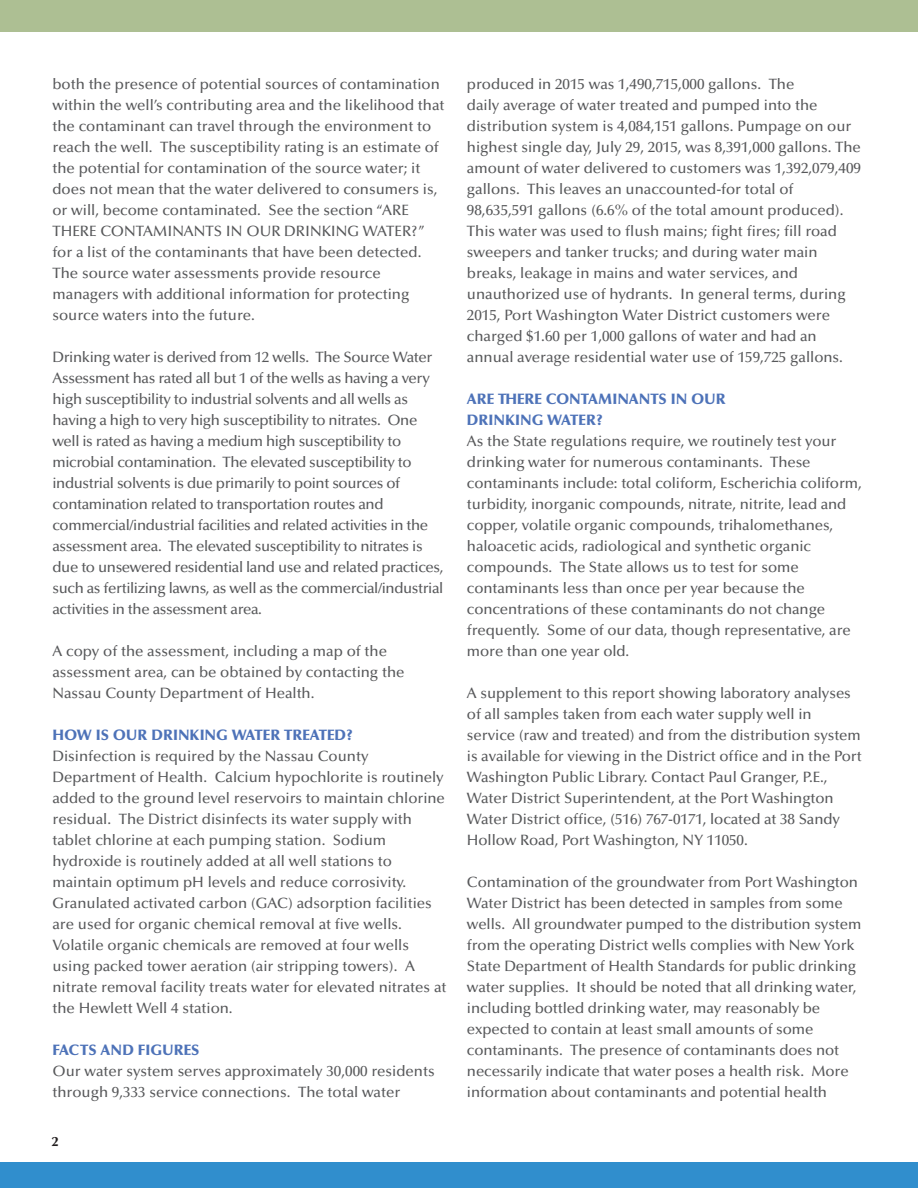
<style>
.page{position:relative;width:918px;height:1188px;background:#fff}
.page>*{position:absolute;margin:0;border:0;box-sizing:border-box;transform-origin:0 0}
.t1{font:500 15px/21px "Optima";letter-spacing:-.005em;color:#57585a}
.t2{font:500 15px/21px "Optima";letter-spacing:-.025em;color:#57585a}
.t3{font:900 15px/21px "Optima";color:#4d72b8}
.t4{font:700 13.5px "Optima LT Std";color:#231f20}
</style>
<div class="page">
<div style="left:0;top:0;width:918px;height:32px;background:#adbf93"></div>
<div style="left:0;top:1162px;width:918px;height:26px;background:#308ecd"></div>
<p class="t1" style="left:52px;top:75px;width:394px">both the presence of potential sources of contamination within the well’s contributing area and the likelihood that the contaminant can travel through the environment to reach the well. The susceptibility rating is an estimate of the potential for contamination of the source water; it does not mean that the water delivered to consumers is, or will, become contaminated. See the section “ARE THERE CONTAMINANTS IN OUR DRINKING WATER?” for a list of the contaminants that have been detected.<br>The source water assessments provide resource managers with additional information for protecting source waters into the future.</p>
<p class="t2" style="left:52px;top:348px;width:392px">Drinking water is derived from 12 wells. The Source Water Assessment has rated all but 1 of the wells as having a very high susceptibility to industrial solvents and all wells as having a high to very high susceptibility to nitrates. One well is rated as having a medium high susceptibility to microbial contamination. The elevated susceptibility to industrial solvents is due primarily to point sources of contamination related to transportation routes and commercial/industrial facilities and related activities in the assessment area. The elevated susceptibility to nitrates is due to unsewered residential land use and related practices, such as fertilizing lawns, as well as the commercial/industrial activities in the assessment area.</p>
<p class="t1" style="left:52px;top:642px;width:354px">A copy of the assessment, including a map of the assessment area, can be obtained by contacting the<br>Nassau County Department of Health.</p>
<p class="t3" style="left:52px;top:726px;width:302px">HOW IS OUR DRINKING WATER TREATED?</p>
<p class="t1" style="left:52px;top:747px;width:396px">Disinfection is required by the Nassau County Department of Health. Calcium hypochlorite is routinely added to the ground level reservoirs to maintain chlorine residual. The District disinfects its water supply with tablet chlorine at each pumping station. Sodium hydroxide is routinely added at all well stations to maintain optimum pH levels and reduce corrosivity.<br>Granulated activated carbon (GAC) adsorption facilities are used for organic chemical removal at five wells.<br>Volatile organic chemicals are removed at four wells using packed tower aeration (air stripping towers). A nitrate removal facility treats water for elevated nitrates at the Hewlett Well 4 station.</p>
<p class="t3" style="left:52px;top:1041px;width:149px">FACTS AND FIGURES</p>
<p class="t1" style="left:52px;top:1062px;width:384px">Our water system serves approximately 30,000 residents through 9,333 service connections. The total water</p>
<p class="t4" style="left:52px;top:1136px;width:9px">2</p>
<p class="t1" style="left:467px;top:75px;width:396px">produced in 2015 was 1,490,715,000 gallons. The<br>daily average of water treated and pumped into the distribution system is 4,084,151 gallons. Pumpage on our highest single day, July 29, 2015, was 8,391,000 gallons. The amount of water delivered to customers was 1,392,079,409 gallons. This leaves an unaccounted-for total of 98,635,591 gallons (6.6% of the total amount produced).<br>This water was used to flush mains; fight fires; fill road sweepers and tanker trucks; and during water main breaks, leakage in mains and water services, and unauthorized use of hydrants. In general terms, during 2015, Port Washington Water District customers were charged $1.60 per 1,000 gallons of water and had an annual average residential water use of 159,725 gallons.</p>
<p class="t3" style="left:467px;top:390px;width:261px">ARE THERE CONTAMINANTS IN OUR<br>DRINKING WATER?</p>
<p class="t1" style="left:467px;top:432px;width:396px">As the State regulations require, we routinely test your drinking water for numerous contaminants. These contaminants include: total coliform, Escherichia coliform, turbidity, inorganic compounds, nitrate, nitrite, lead and copper, volatile organic compounds, trihalomethanes, haloacetic acids, radiological and synthetic organic compounds. The State allows us to test for some contaminants less than once per year because the concentrations of these contaminants do not change frequently. Some of our data, though representative, are more than one year old.</p>
<p class="t1" style="left:467px;top:684px;width:396px">A supplement to this report showing laboratory analyses of all samples taken from each water supply well in service (raw and treated) and from the distribution system is available for viewing in the District office and in the Port Washington Public Library. Contact Paul Granger, P.E., Water District Superintendent, at the Port Washington Water District office, (516) 767-0171, located at 38 Sandy Hollow Road, Port Washington, NY 11050.</p>
<p class="t1" style="left:467px;top:873px;width:396px">Contamination of the groundwater from Port Washington Water District has been detected in samples from some wells. All groundwater pumped to the distribution system from the operating District wells complies with New York State Department of Health Standards for public drinking water supplies. It should be noted that all drinking water, including bottled drinking water, may reasonably be expected to contain at least small amounts of some contaminants. The presence of contaminants does not necessarily indicate that water poses a health risk. More information about contaminants and potential health</p>
</div>
